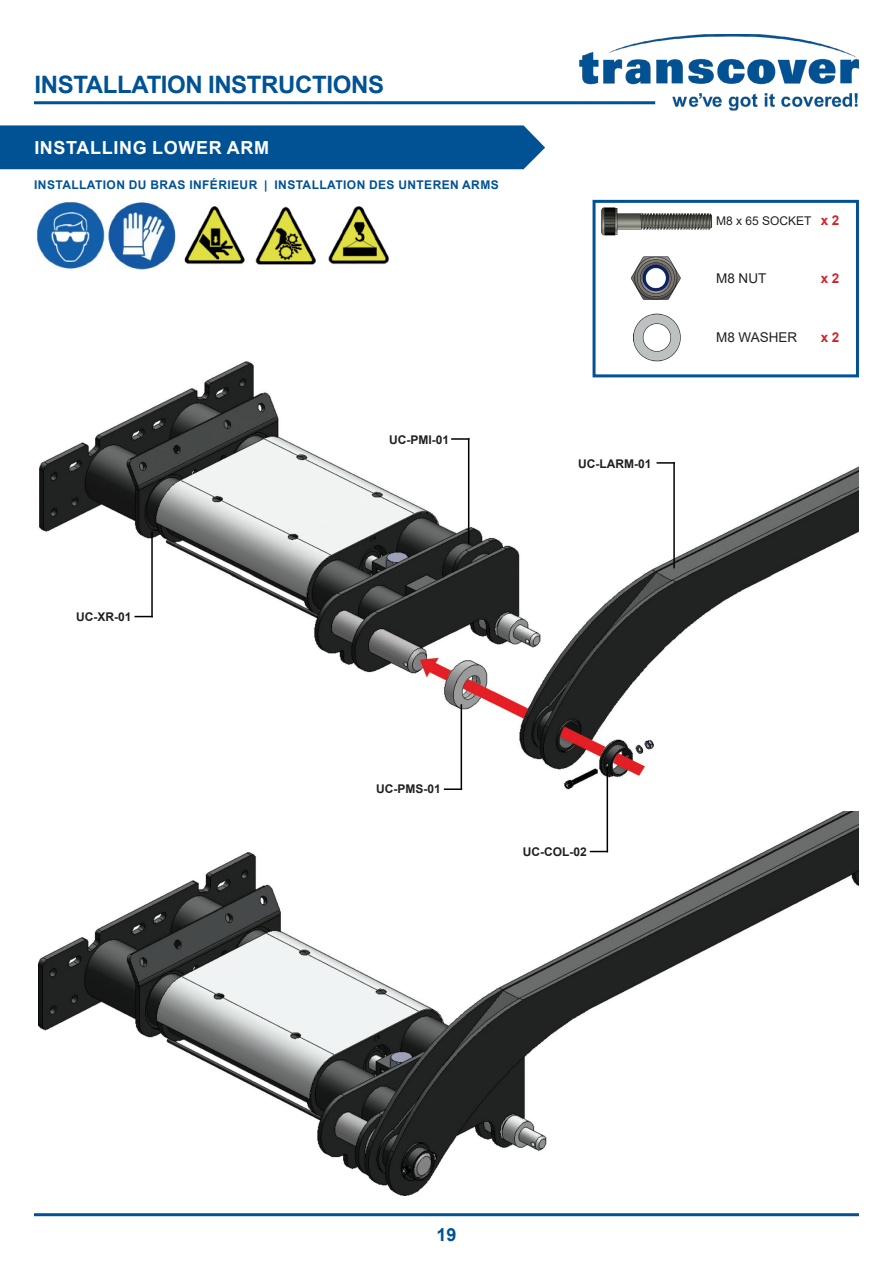
<style>
.page{position:relative;width:893px;height:1263px;background:#fff}
.page>*{position:absolute;margin:0;border:0;box-sizing:border-box;transform-origin:0 0}
.t1{font:700 24px "Arial";letter-spacing:-.015em;color:#015294}
.t2{font:700 18px "Arial";letter-spacing:.035em;color:#fff}
.t3{font:700 18px "Arial";color:#015294}
.t4{font:13.5px "Arial";color:#231f20}
.t5{font:700 13.5px "Arial";color:#d1232a}
.t6{font:700 12px "Arial";letter-spacing:.035em;color:#015294}
.t7{font:700 12px "Arial";color:#231f20}
.t8{font:12px "Arial";color:#231f20}
</style>
<div class="page">
<img style="left:578px;top:34px;width:281px;height:77px">
<hr style="left:34px;top:101px;width:621px;height:3px;background:#015294">
<hr style="left:34px;top:1213px;width:825px;height:3px;background:#015294">
<div style="left:0;top:125px;width:545px;height:44px;background:#015294"></div>
<img style="left:39px;top:361px;width:820px;height:437px">
<img style="left:38px;top:812px;width:821px;height:384px">
<hr style="left:468px;top:438px;width:1px;height:106px;background:#000001">
<hr style="left:673px;top:462px;width:2px;height:106px;background:#000001">
<hr style="left:607px;top:766px;width:1px;height:86px;background:#000001">
<hr style="left:461px;top:704px;width:1px;height:86px;background:#000001">
<hr style="left:151px;top:531px;width:2px;height:86px;background:#000001">
<svg style="left:451px;top:438px;width:18px;height:2px"></svg>
<svg style="left:657px;top:462px;width:18px;height:2px"></svg>
<svg style="left:590px;top:851px;width:17px;height:1px"></svg>
<svg style="left:444px;top:788px;width:17px;height:2px"></svg>
<svg style="left:134px;top:616px;width:19px;height:1px"></svg>
<img style="left:36px;top:201px;width:353px;height:69px">
<div style="left:592px;top:200px;width:267px;height:177px;border:3px solid #015294"></div>
<img style="left:601px;top:207px;width:111px;height:28px">
<img style="left:631px;top:256px;width:50px;height:44px">
<img style="left:633px;top:313px;width:47px;height:48px">
<h1 class="t1" style="left:34px;top:67px;width:351px">INSTALLATION INSTRUCTIONS</h1>
<p class="t2" style="left:34px;top:135px;width:236px">INSTALLING LOWER ARM</p>
<p class="t6" style="left:34px;top:176px;width:466px">INSTALLATION DU BRAS INFÉRIEUR | INSTALLATION DES UNTEREN ARMS</p>
<p class="t7" style="left:76px;top:608px;width:57px">UC-XR-01</p>
<p class="t7" style="left:389px;top:431px;width:61px">UC-PMI-01</p>
<p class="t7" style="left:578px;top:455px;width:75px">UC-LARM-01</p>
<p class="t7" style="left:376px;top:780px;width:66px">UC-PMS-01</p>
<p class="t7" style="left:523px;top:843px;width:65px">UC-COL-02</p>
<p class="t8" style="left:716px;top:212px;width:97px">M8 x 65 SOCKET</p>
<p class="t5" style="left:821px;top:210px;width:20px">x 2</p>
<p class="t4" style="left:716px;top:269px;width:52px">M8 NUT</p>
<p class="t4" style="left:716px;top:328px;width:83px">M8 WASHER</p>
<p class="t5" style="left:821px;top:269px;width:20px">x 2</p>
<p class="t5" style="left:821px;top:327px;width:20px">x 2</p>
<h2 class="t3" style="left:436px;top:1221px;width:22px">19</h2>
</div>
